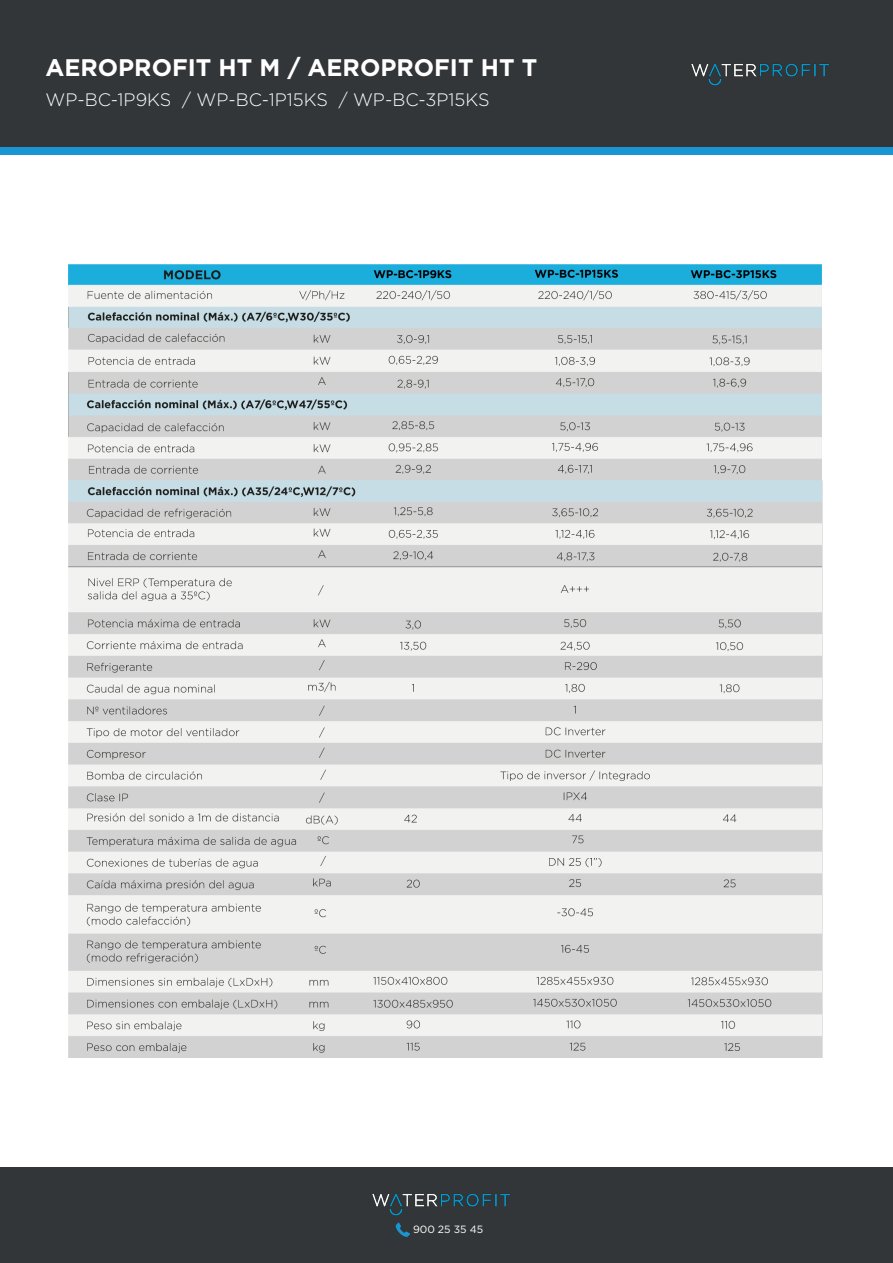
<style>
.page{position:relative;width:893px;height:1263px;background:#fff}
.page>*{position:absolute;margin:0;border:0;box-sizing:border-box;transform-origin:0 0}
.t1{font:700 24px "Gotham";color:#fff}
.t2{font:300 18px "Gotham";color:#fff}
.t3{font:10.5px "Gotham";color:#fff}
</style>
<div class="page">
<div style="left:0;top:0;width:893px;height:147px;background:#333638"></div>
<img style="left:691px;top:63px;width:138px;height:23px">
<div style="left:0;top:1168px;width:893px;height:95px;background:#333638"></div>
<img style="left:372px;top:1193px;width:138px;height:23px">
<svg style="left:396px;top:1222px;width:14px;height:15px"></svg>
<div style="left:0;top:147px;width:893px;height:7px;background:#1a95d3"></div>
<img style="left:68px;top:264px;width:755px;height:794px">
<p class="t1" style="left:45px;top:54px;width:493px">AEROPROFIT HT M / AEROPROFIT HT T</p>
<p class="t2" style="left:45px;top:90px;width:446px">WP-BC-1P9KS / WP-BC-1P15KS / WP-BC-3P15KS</p>
<p class="t3" style="left:413px;top:1223px;width:72px">900 25 35 45</p>
</div>
